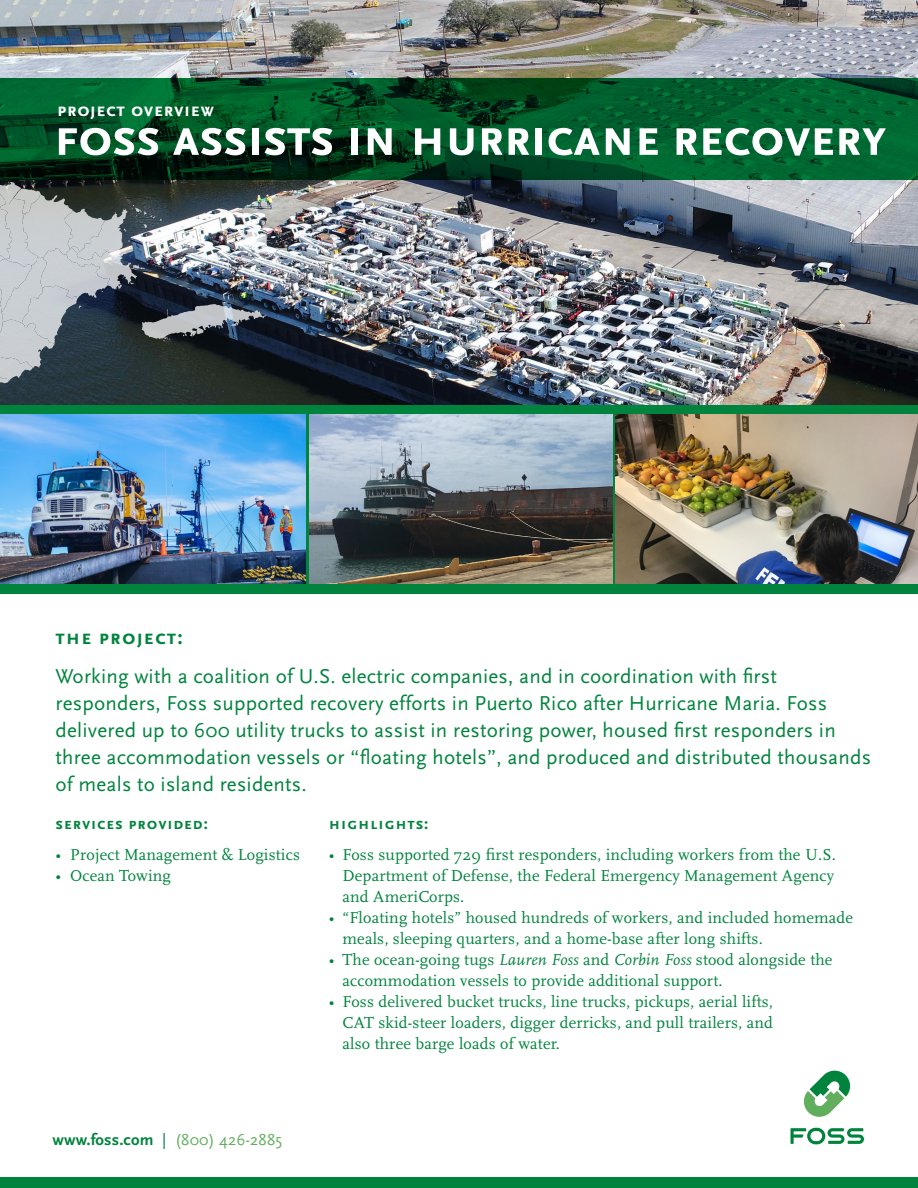
<style>
.page{position:relative;width:918px;height:1188px;background:#fff}
.page>*{position:absolute;margin:0;border:0;box-sizing:border-box;transform-origin:0 0}
.Page_titles{font:700 54px "Scala Sans Caps";letter-spacing:-.02em;color:#fff}
.Page_titles-2{font:21px/27px "Scala Sans";letter-spacing:.01em;color:#00843d}
.Page_titles-3{font:700 21px "Scala Sans Caps";letter-spacing:.05em;color:#00843d}
.Page_titles-4{font:700 19.05px "Scala Sans Caps";letter-spacing:.03em;color:#fff}
.Page_titles-5{font:16.5px/21px "Scala";letter-spacing:.01em;color:#00843d;text-align:justify}
.Page_titles-6{font:700 16.5px "Scala Sans Caps";letter-spacing:.05em;color:#00843d}
.t1{font:16.5px "Scala Sans";letter-spacing:.01em;color:#61af5e}
.s1{font-style:italic}
.s2{font-weight:700;color:#00843d}
.s3{color:#00843d}
</style>
<div class="page">
<svg style="left:804px;top:1070px;width:47px;height:47px"></svg>
<svg style="left:790px;top:1128px;width:74px;height:16px"></svg>
<div style="left:0;top:1177px;width:918px;height:11px;background:#00843d"></div>
<img style="left:0;top:0;width:918px;height:405px">
<svg style="left:0;top:79px;width:918px;height:101px"></svg>
<div style="left:0;top:405px;width:918px;height:189px;background:#00843d"></div>
<img style="left:0;top:415px;width:306px;height:168px">
<img style="left:309px;top:415px;width:303px;height:168px">
<img style="left:615px;top:415px;width:303px;height:168px">
<img style="left:0;top:179px;width:267px;height:207px">
<p class="Page_titles-4" style="left:57px;top:99px;width:159px">project overview</p>
<p class="Page_titles" style="left:54px;top:107px;width:835px">foss assists in hurricane recovery</p>
<p class="Page_titles-3" style="left:56px;top:625px;width:129px">the project:</p>
<p class="Page_titles-2" style="left:56px;top:663px;width:817px">Working with a coalition of U.S. electric companies, and in coordination with first responders, Foss supported recovery efforts in Puerto Rico after Hurricane Maria. Foss delivered up to 600 utility trucks to assist in restoring power, housed first responders in three accommodation vessels or “floating hotels”, and produced and distributed thousands of meals to island residents.</p>
<p class="Page_titles-6" style="left:56px;top:814px;width:154px">services provided:</p>
<p class="Page_titles-5" style="left:56px;top:845px;width:246px">• Project Management &amp; Logistics</p>
<p class="Page_titles-5" style="left:56px;top:866px;width:117px">• Ocean Towing</p>
<p class="Page_titles-6" style="left:329px;top:814px;width:101px">highlights:</p>
<p class="Page_titles-5" style="left:342px;top:845px;width:495px;text-indent:-14px">• Foss supported 729 first responders, including workers from the U.S.<br>Department of Defense, the Federal Emergency Management Agency and AmeriCorps.</p>
<p class="Page_titles-5" style="left:342px;top:908px;width:512px;text-indent:-14px">• “Floating hotels” housed hundreds of workers, and included homemade meals, sleeping quarters, and a home-base after long shifts.</p>
<p class="Page_titles-5" style="left:342px;top:950px;width:492px;text-indent:-14px">• The ocean-going tugs <span class="s1">Lauren Foss</span> and <span class="s1">Corbin Foss</span> stood alongside the accommodation vessels to provide additional support.</p>
<p class="Page_titles-5" style="left:342px;top:992px;width:432px;text-indent:-14px">• Foss delivered bucket trucks, line trucks, pickups, aerial lifts, CAT skid-steer loaders, digger derricks, and pull trailers, and also three barge loads of water.</p>
<p class="t1" style="left:52px;top:1131px;width:231px"><span class="s2">www.foss.com</span> <span class="s3">|</span> (800) 426-2885</p>
</div>
